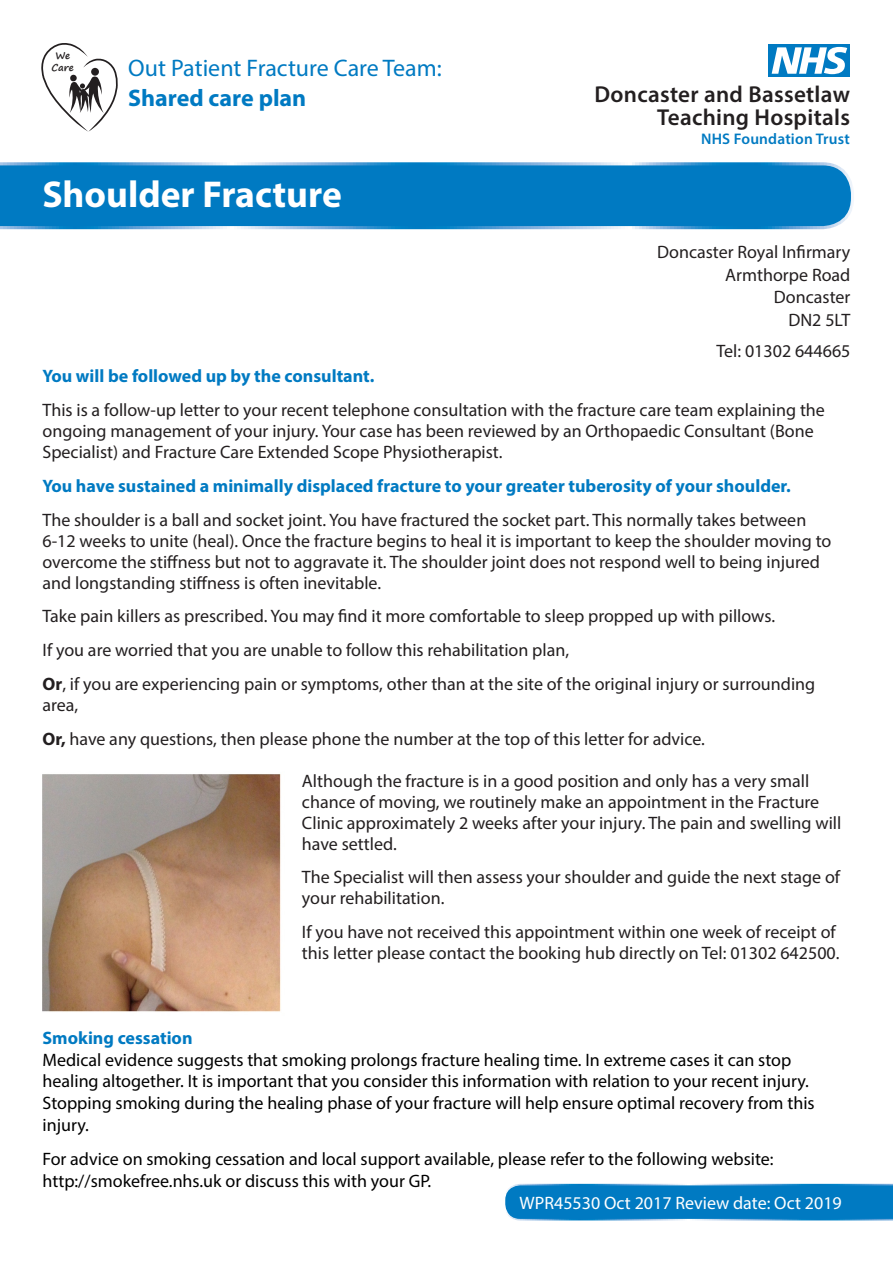
<style>
.page{position:relative;width:893px;height:1263px;background:#fff}
.page>*{position:absolute;margin:0;border:0;box-sizing:border-box;transform-origin:0 0}
.Body_copy{font:700 37.5px "Myriad Pro";color:#fff}
.Body_copy-2{font:24px "Myriad Pro";color:#007ac2}
.Body_copy-3{font:700 24px "Myriad Pro";color:#007ac2}
.t1{font:600 23.1px/23.5px "Myriad Pro";letter-spacing:.015em;color:#231f20;text-align:right}
.Body_copy-4{font:18px/21px "Myriad Pro";color:#231f20}
.t2{font:18px/21.6px "Myriad Pro";color:#000}
.Body_copy-5{font:700 18px "Myriad Pro";color:#007ac2}
.t3{font:18px "Myriad Pro";color:#fff}
.t4{font:600 15.45px "Myriad Pro";letter-spacing:.015em;color:#007ac2}
.t5{font:700 9.6px/11.6px "Segoe Print";letter-spacing:-.01em;color:#231f20;text-align:center}
.s1{font-weight:700}
</style>
<div class="page">
<svg style="left:505px;top:1184px;width:388px;height:36px;background:#097ec4"></svg>
<div style="left:769px;top:44px;width:81px;height:32px;background:#007ac2"></div>
<svg style="left:772px;top:47px;width:75px;height:27px"></svg>
<svg style="left:41px;top:43px;width:77px;height:89px"></svg>
<svg style="left:0;top:162px;width:854px;height:67px;background:#0b7fc4"></svg>
<img style="left:43px;top:774px;width:238px;height:238px">
<p class="t5" style="left:52px;top:50px;width:24px">We<br>Care</p>
<p class="Body_copy-2" style="left:128px;top:53px;width:315px">Out Patient Fracture Care Team:</p>
<p class="Body_copy-3" style="left:128px;top:82px;width:180px">Shared care plan</p>
<p class="Body_copy" style="left:43px;top:170px;width:301px">Shoulder Fracture</p>
<p class="t1" style="left:594px;top:82px;width:257px">Doncaster and Bassetlaw<br>Teaching Hospitals</p>
<p class="t4" style="left:701px;top:129px;width:150px">NHS Foundation Trust</p>
<p class="Body_copy-4" style="left:657px;top:241px;width:195px">Doncaster Royal Infirmary</p>
<p class="Body_copy-4" style="left:725px;top:264px;width:127px">Armthorpe Road</p>
<p class="Body_copy-4" style="left:774px;top:286px;width:78px">Doncaster</p>
<p class="Body_copy-4" style="left:788px;top:309px;width:63px">DN2 5LT</p>
<p class="Body_copy-4" style="left:717px;top:340px;width:135px">Tel: 01302 644665</p>
<p class="Body_copy-5" style="left:43px;top:364px;width:333px">You will be followed up by the consultant.</p>
<p class="Body_copy-4" style="left:43px;top:399px;width:784px">This is a follow-up letter to your recent telephone consultation with the fracture care team explaining the ongoing management of your injury. Your case has been reviewed by an Orthopaedic Consultant (Bone<br>Specialist) and Fracture Care Extended Scope Physiotherapist.</p>
<p class="Body_copy-5" style="left:43px;top:474px;width:750px">You have sustained a minimally displaced fracture to your greater tuberosity of your shoulder.</p>
<p class="Body_copy-4" style="left:43px;top:509px;width:790px">The shoulder is a ball and socket joint. You have fractured the socket part. This normally takes between 6-12 weeks to unite (heal). Once the fracture begins to heal it is important to keep the shoulder moving to overcome the stiffness but not to aggravate it. The shoulder joint does not respond well to being injured and longstanding stiffness is often inevitable.</p>
<p class="Body_copy-4" style="left:43px;top:605px;width:734px">Take pain killers as prescribed. You may find it more comfortable to sleep propped up with pillows.</p>
<p class="Body_copy-4" style="left:43px;top:639px;width:528px">If you are worried that you are unable to follow this rehabilitation plan,</p>
<p class="Body_copy-4" style="left:43px;top:673px;width:774px"><span class="s1">Or</span>, if you are experiencing pain or symptoms, other than at the site of the original injury or surrounding area,</p>
<p class="Body_copy-4" style="left:43px;top:728px;width:664px"><span class="s1">Or,</span> have any questions, then please phone the number at the top of this letter for advice.</p>
<p class="Body_copy-4" style="left:302px;top:770px;width:541px">Although the fracture is in a good position and only has a very small chance of moving, we routinely make an appointment in the Fracture Clinic approximately 2 weeks after your injury. The pain and swelling will have settled.</p>
<p class="Body_copy-4" style="left:302px;top:866px;width:540px">The Specialist will then assess your shoulder and guide the next stage of your rehabilitation.</p>
<p class="Body_copy-4" style="left:302px;top:921px;width:539px">If you have not received this appointment within one week of receipt of this letter please contact the booking hub directly on Tel: 01302 642500.</p>
<p class="Body_copy-5" style="left:43px;top:1026px;width:152px">Smoking cessation</p>
<p class="t2" style="left:43px;top:1049px;width:774px">Medical evidence suggests that smoking prolongs fracture healing time. In extreme cases it can stop healing altogether. It is important that you consider this information with relation to your recent injury.<br>Stopping smoking during the healing phase of your fracture will help ensure optimal recovery from this injury.</p>
<p class="t2" style="left:43px;top:1148px;width:733px">For advice on smoking cessation and local support available, please refer to the following website:</p>
<p class="t2" style="left:43px;top:1169px;width:390px">http://smokefree.nhs.uk or discuss this with your GP.</p>
<p class="t3" style="left:520px;top:1191px;width:324px">WPR45530 Oct 2017 Review date: Oct 2019</p>
</div>
